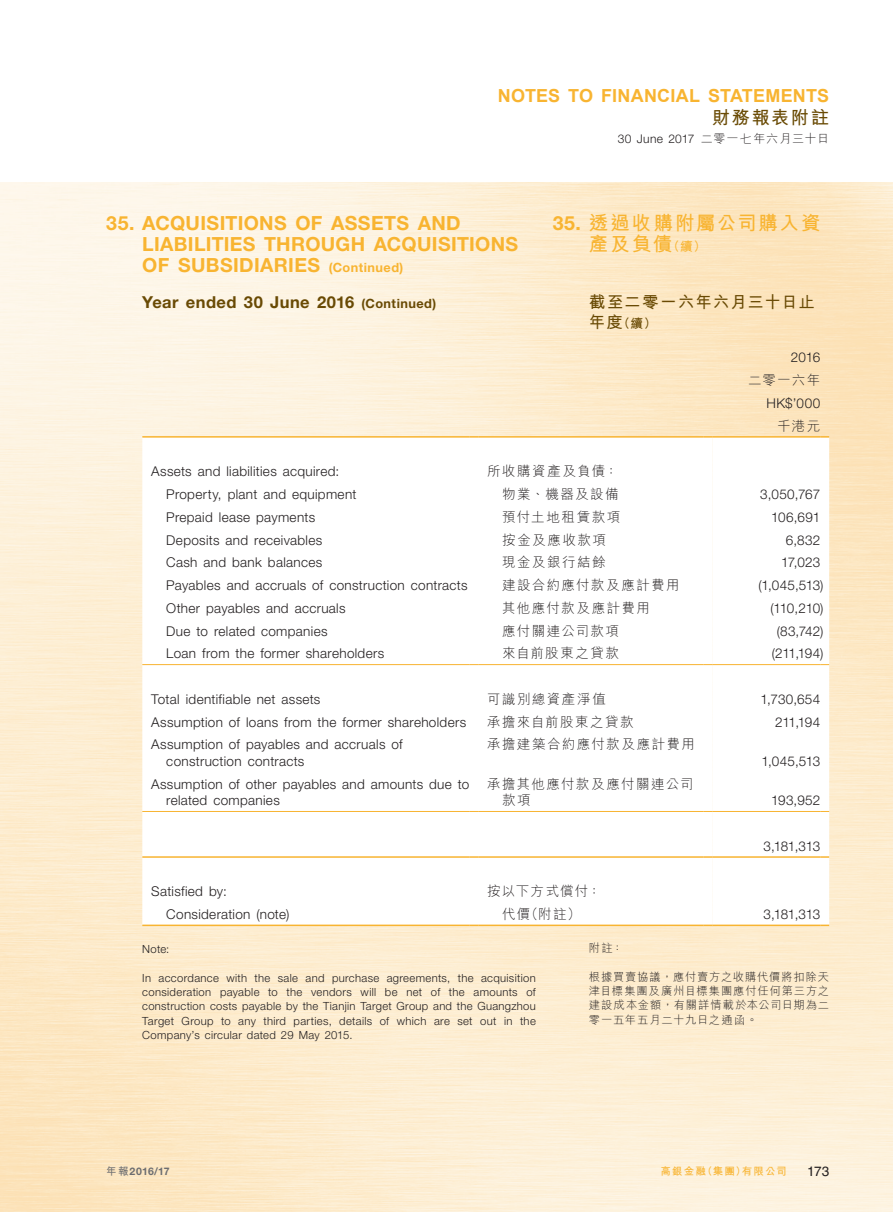
<style>
.page{position:relative;width:893px;height:1212px;background:#fff}
.page>*{position:absolute;margin:0;border:0;box-sizing:border-box;transform-origin:0 0}
._03_H1{font:700 19.5px/21px "Helvetica Neue LT Std";letter-spacing:.015em;color:#f8b431}
._03_H1-2{font:700 19.5px/21px "M Hei HK";letter-spacing:.095em;color:#f8b431}
.t1{font:700 18px "Arial";letter-spacing:.01em;color:#f8b431}
.t2{font:700 18px "M Hei HK";letter-spacing:.1em;color:#694a04}
._04___H2{font:700 16.5px "Helvetica Neue LT Std";letter-spacing:.025em;color:#694a04}
._04___H2-2{font:700 16.5px "M Hei HK";letter-spacing:.045em;color:#694a04}
._15_Table_Stub{font:300 13.5px/16.5px "Helvetica Neue LT Std";letter-spacing:.025em;color:#231f20}
._15_Table_Stub-2{font:300 13.5px/16.5px "M Hei HK";letter-spacing:.105em;color:#231f20}
._31_table_tab_6pt{font:300 13.5px "Helvetica Neue LT Std";letter-spacing:-.015em;color:#231f20}
._31_table_tab_6pt-2{font:300 13.5px "M Hei HK";letter-spacing:.085em;color:#231f20}
._15_Table_Stub-3{font:300 13.5px "M Hei HK";letter-spacing:.085em;color:#231f20}
.t3{font:13.5px "Helvetica LT Std";color:#231f20}
._04___H2-3{font:700 12.75px "M Hei HK";color:#694a04}
.t4{font:300 12px "Helvetica Neue LT Std";letter-spacing:.025em;color:#231f20}
._26___P2__Note{font:300 11.25px/14.2px "Helvetica Neue LT Std";letter-spacing:.03em;color:#231f20;text-align:justify}
._26___P2__Note-2{font:300 11.25px/14.2px "M Hei HK";letter-spacing:.08em;color:#231f20;text-align:justify}
.t5{font:700 10.5px "M Hei HK";letter-spacing:.11em;color:#f8b431}
.t6{font:700 10.5px "Helvetica Neue LT Std";letter-spacing:.015em;color:#6c6d70}
.s1{font-size:12.75px}
.s2{font-family:"M Hei HK"}
.s3{font-family:"Helvetica Neue LT Std"}
.s4{font-size:16.5px}
</style>
<div class="page">
<hr style="left:142px;top:436px;width:327px;height:2px;background:#f8b431">
<svg style="left:469px;top:436px;width:9px;height:2px"></svg>
<hr style="left:478px;top:436px;width:225px;height:2px;background:#f8b431">
<svg style="left:703px;top:436px;width:9px;height:2px"></svg>
<hr style="left:712px;top:436px;width:108px;height:2px;background:#f8b431">
<svg style="left:820px;top:436px;width:9px;height:2px"></svg>
<hr style="left:142px;top:856px;width:327px;height:2px;background:#f8b431">
<svg style="left:469px;top:856px;width:9px;height:2px"></svg>
<hr style="left:478px;top:856px;width:225px;height:2px;background:#f8b431">
<svg style="left:703px;top:856px;width:9px;height:2px"></svg>
<hr style="left:712px;top:856px;width:108px;height:2px;background:#f8b431">
<svg style="left:820px;top:856px;width:9px;height:2px"></svg>
<hr style="left:142px;top:924px;width:327px;height:2px;background:#f8b431">
<svg style="left:469px;top:924px;width:9px;height:2px"></svg>
<hr style="left:478px;top:924px;width:225px;height:2px;background:#f8b431">
<svg style="left:703px;top:924px;width:9px;height:2px"></svg>
<hr style="left:712px;top:924px;width:108px;height:2px;background:#f8b431">
<svg style="left:820px;top:924px;width:9px;height:2px"></svg>
<hr style="left:142px;top:664px;width:327px;height:1px;background:#f8b431">
<hr style="left:478px;top:664px;width:225px;height:1px;background:#f8b431">
<hr style="left:712px;top:664px;width:108px;height:1px;background:#f8b431">
<hr style="left:142px;top:811px;width:327px;height:1px;background:#f8b431">
<hr style="left:478px;top:811px;width:225px;height:1px;background:#f8b431">
<hr style="left:712px;top:811px;width:108px;height:1px;background:#f8b431">
<h2 class="t1" style="left:498px;top:84px;width:333px">NOTES TO FINANCIAL STATEMENTS</h2>
<h2 class="t2" style="left:712px;top:104px;width:119px">財務報表附註</h2>
<p class="_03_H1" style="left:142px;top:212px;width:377px;text-indent:-36px">35. ACQUISITIONS OF ASSETS AND<br>LIABILITIES THROUGH ACQUISITIONS<br>OF SUBSIDIARIES <span class="s1">(Continued)</span></p>
<p class="_04___H2" style="left:142px;top:292px;width:295px">Year ended 30 June 2016 <span class="s1">(Continued)</span></p>
<p class="t4" style="left:618px;top:132px;width:213px">30 June 2017 <span class="s2">二零一七年六月三十日</span></p>
<p class="_03_H1-2" style="left:589px;top:211px;width:233px;text-indent:-36px"><span class="s3">35.</span> 透過收購附屬公司購入資產及負債<span class="s1">（續）</span></p>
<p class="_04___H2-2" style="left:589px;top:290px;width:228px">截至二零一六年六月三十日止</p>
<p class="_04___H2-3" style="left:589px;top:314px;width:69px"><span class="s4">年度</span>（續）</p>
<p class="_31_table_tab_6pt" style="left:791px;top:349px;width:31px">2016</p>
<p class="_31_table_tab_6pt-2" style="left:748px;top:371px;width:73px">二零一六年</p>
<p class="_31_table_tab_6pt" style="left:767px;top:395px;width:55px">HK$’000</p>
<p class="_31_table_tab_6pt-2" style="left:777px;top:416px;width:45px">千港元</p>
<p class="_15_Table_Stub" style="left:151px;top:463px;width:189px">Assets and liabilities acquired:</p>
<p class="_15_Table_Stub-2" style="left:487px;top:462px;width:132px">所收購資產及負債：</p>
<p class="_15_Table_Stub" style="left:166px;top:486px;width:192px">Property, plant and equipment</p>
<p class="_15_Table_Stub-2" style="left:502px;top:485px;width:118px">物業、機器及設備</p>
<p class="_31_table_tab_6pt" style="left:760px;top:486px;width:61px">3,050,767</p>
<p class="_15_Table_Stub" style="left:166px;top:508px;width:150px">Prepaid lease payments</p>
<p class="_15_Table_Stub-2" style="left:502px;top:508px;width:120px">預付土地租賃款項</p>
<p class="_31_table_tab_6pt" style="left:771px;top:509px;width:50px">106,691</p>
<p class="_15_Table_Stub" style="left:166px;top:531px;width:158px">Deposits and receivables</p>
<p class="_15_Table_Stub-2" style="left:502px;top:531px;width:105px">按金及應收款項</p>
<p class="_31_table_tab_6pt" style="left:786px;top:531px;width:36px">6,832</p>
<p class="_15_Table_Stub" style="left:166px;top:554px;width:158px">Cash and bank balances</p>
<p class="_15_Table_Stub-2" style="left:502px;top:553px;width:105px">現金及銀行結餘</p>
<p class="_31_table_tab_6pt" style="left:781px;top:554px;width:41px">17,023</p>
<p class="_15_Table_Stub" style="left:166px;top:577px;width:303px">Payables and accruals of construction contracts</p>
<p class="_15_Table_Stub-2" style="left:502px;top:576px;width:179px">建設合約應付款及應計費用</p>
<p class="_31_table_tab_6pt" style="left:759px;top:577px;width:66px">(1,045,513)</p>
<p class="_15_Table_Stub" style="left:166px;top:599px;width:181px">Other payables and accruals</p>
<p class="_15_Table_Stub-2" style="left:502px;top:599px;width:149px">其他應付款及應計費用</p>
<p class="_31_table_tab_6pt" style="left:771px;top:600px;width:54px">(110,210)</p>
<p class="_15_Table_Stub" style="left:166px;top:622px;width:163px">Due to related companies</p>
<p class="_15_Table_Stub-2" style="left:502px;top:622px;width:118px">應付關連公司款項</p>
<p class="_31_table_tab_6pt" style="left:777px;top:622px;width:48px">(83,742)</p>
<p class="_15_Table_Stub" style="left:166px;top:645px;width:219px">Loan from the former shareholders</p>
<p class="_15_Table_Stub-2" style="left:502px;top:645px;width:118px">來自前股東之貸款</p>
<p class="_31_table_tab_6pt" style="left:772px;top:645px;width:53px">(211,194)</p>
<p class="_15_Table_Stub" style="left:151px;top:691px;width:171px">Total identifiable net assets</p>
<p class="_15_Table_Stub-2" style="left:487px;top:690px;width:120px">可識別總資產淨值</p>
<p class="_31_table_tab_6pt" style="left:761px;top:691px;width:61px">1,730,654</p>
<p class="_15_Table_Stub" style="left:151px;top:713px;width:316px">Assumption of loans from the former shareholders</p>
<p class="_15_Table_Stub-2" style="left:487px;top:713px;width:148px">承擔來自前股東之貸款</p>
<p class="_31_table_tab_6pt" style="left:775px;top:714px;width:47px">211,194</p>
<p class="_15_Table_Stub" style="left:166px;top:736px;width:238px;text-indent:-15px">Assumption of payables and accruals of construction contracts</p>
<p class="_15_Table_Stub-2" style="left:487px;top:736px;width:209px">承擔建築合約應付款及應計費用</p>
<p class="_31_table_tab_6pt" style="left:761px;top:753px;width:60px">1,045,513</p>
<p class="_15_Table_Stub" style="left:166px;top:775px;width:304px;text-indent:-15px">Assumption of other payables and amounts due to related companies</p>
<p class="_15_Table_Stub-2" style="left:502px;top:775px;width:193px;text-indent:-15px">承擔其他應付款及應付關連公司款項</p>
<p class="_31_table_tab_6pt" style="left:771px;top:792px;width:50px">193,952</p>
<p class="_31_table_tab_6pt" style="left:764px;top:838px;width:58px">3,181,313</p>
<p class="_15_Table_Stub" style="left:151px;top:883px;width:77px">Satisfied by:</p>
<p class="_15_Table_Stub-3" style="left:487px;top:882px;width:115px">按以下方式償付：</p>
<p class="_15_Table_Stub" style="left:166px;top:906px;width:124px">Consideration (note)</p>
<p class="_15_Table_Stub-2" style="left:502px;top:905px;width:80px">代價（附註）</p>
<p class="_31_table_tab_6pt" style="left:764px;top:906px;width:58px">3,181,313</p>
<p class="_26___P2__Note" style="left:142px;top:942px;width:29px">Note:</p>
<p class="_26___P2__Note" style="left:142px;top:970px;width:395px">In accordance with the sale and purchase agreements, the acquisition consideration payable to the vendors will be net of the amounts of construction costs payable by the Tianjin Target Group and the Guangzhou Target Group to any third parties, details of which are set out in the Company’s circular dated 29 May 2015.</p>
<p class="_26___P2__Note-2" style="left:589px;top:941px;width:36px">附註：</p>
<p class="_26___P2__Note-2" style="left:589px;top:969px;width:242px">根據買賣協議，應付賣方之收購代價將扣除天津目標集團及廣州目標集團應付任何第三方之建設成本金額，有關詳情載於本公司日期為二零一五年五月二十九日之通函。</p>
<p class="t6" style="left:106px;top:1165px;width:65px"><span class="s2">年報</span>2016/17</p>
<p class="t5" style="left:660px;top:1164px;width:128px">高銀金融（集團）有限公司</p>
<p class="t3" style="left:807px;top:1163px;width:23px">173</p>
</div>
